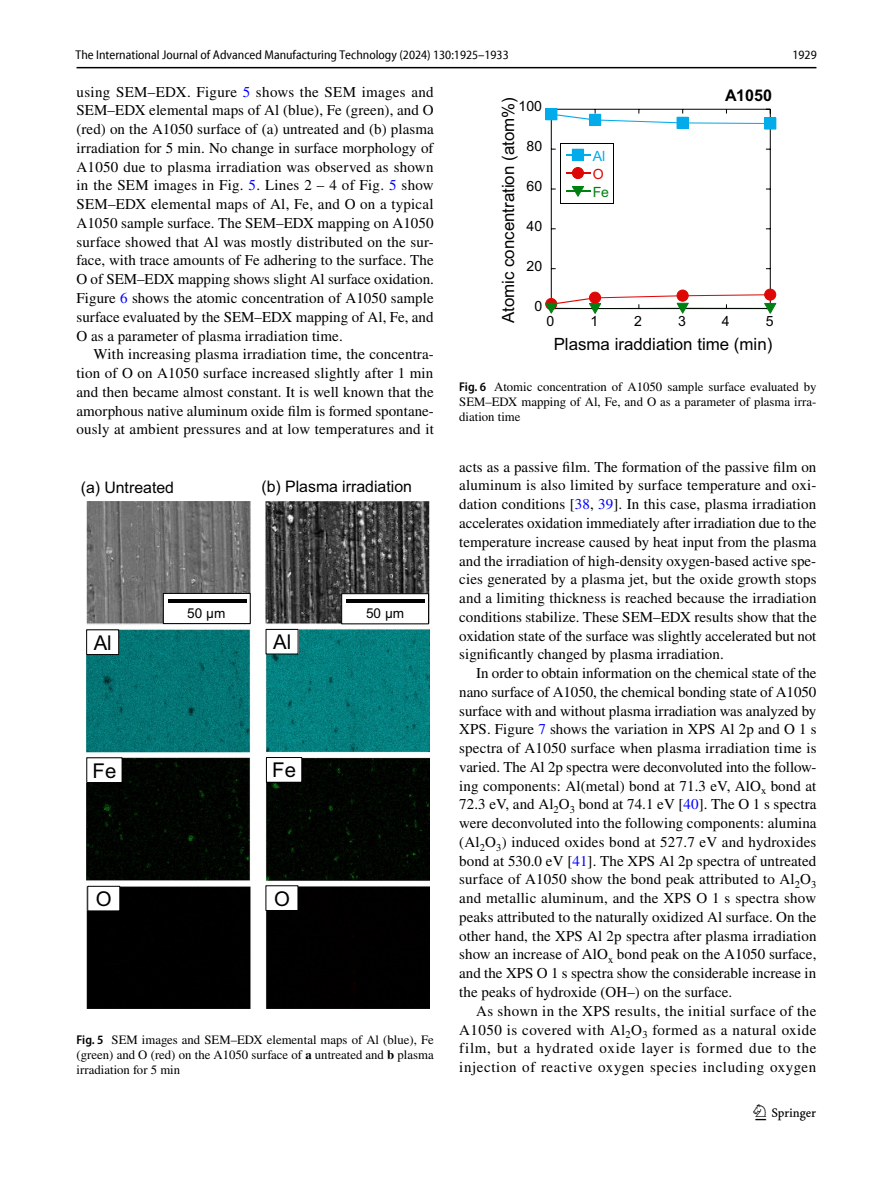
<style>
.page{position:relative;width:893px;height:1187px;background:#fff}
.page>*{position:absolute;margin:0;border:0;box-sizing:border-box;transform-origin:0 0}
.t1{font:22.5px "Springnew Regular 3";color:#000}
.t2{font:20.4px "Arial MT5";color:#000}
.t3{font:16.95px "Arial MT6";color:#000}
.t4{font:16.05px "Arial Bold MT5";color:#000}
.t5{font:15.9px "Arial MT5";color:#000}
.t6{font:15px/18.8px "STIX";letter-spacing:.005em;color:#000;text-align:justify}
.t7{font:14.1px "Arial MT6";color:#000}
.t8{font:14.1px "Arial MT6";color:#02abea}
.t9{font:14.1px "Arial MT6";color:#008011}
.t10{font:14.1px "Arial MT6";color:#dd0806}
.t11{font:13.65px "Arial MT5";letter-spacing:.005em;color:#000}
.t12{font:12.75px/15px "STIX";color:#000;text-align:justify}
.t13{font:semi-condensed 12.75px "Myriad Pro Unic";color:#000}
.s1{color:#00f}
.s2{font-family:"Myriad Pro";font-weight:600;font-stretch:semi-condensed}
.s3{font-weight:700}
</style>
<div class="page">
<hr style="left:77px;top:67px;width:739px;height:1px;background:#000">
<img style="left:87px;top:501px;width:343px;height:507px">
<div style="left:341px;top:593px;width:88px;height:31px;background:#fff;border:1px solid #000"></div>
<hr style="left:346px;top:599px;width:79px;height:4px;background:#000">
<div style="left:163px;top:593px;width:88px;height:31px;background:#fff;border:1px solid #000"></div>
<hr style="left:168px;top:599px;width:79px;height:3px;background:#000">
<svg style="left:86px;top:629px;width:216px;height:282px"></svg>
<hr style="left:551px;top:109px;width:1px;height:199px;background:#000">
<hr style="left:770px;top:109px;width:1px;height:199px;background:#000">
<svg style="left:545px;top:108px;width:232px;height:22px"></svg>
<div style="left:589px;top:292px;width:12px;height:11px;border:1px solid #dd0806;border-radius:50%"></div>
<div style="left:677px;top:290px;width:11px;height:11px;background:#dd0806;border-radius:50%"></div>
<div style="left:677px;top:290px;width:11px;height:11px;border:1px solid #dd0806;border-radius:50%"></div>
<div style="left:765px;top:289px;width:11px;height:11px;background:#dd0806;border-radius:50%"></div>
<div style="left:764px;top:289px;width:12px;height:11px;border:1px solid #dd0806;border-radius:50%"></div>
<svg style="left:545px;top:294px;width:231px;height:20px"></svg>
<hr style="left:560px;top:143px;width:1px;height:61px;background:#000">
<hr style="left:560px;top:203px;width:54px;height:1px;background:#000">
<hr style="left:613px;top:143px;width:1px;height:61px;background:#000">
<hr style="left:560px;top:143px;width:54px;height:1px;background:#000">
<svg style="left:566px;top:149px;width:24px;height:12px"></svg>
<svg style="left:566px;top:173px;width:24px;height:1px"></svg>
<div style="left:572px;top:167px;width:12px;height:12px;background:#dd0806;border-radius:50%"></div>
<div style="left:572px;top:167px;width:12px;height:12px;border:1px solid #dd0806;border-radius:50%"></div>
<svg style="left:566px;top:186px;width:24px;height:11px"></svg>
<p class="t13" style="left:76px;top:50px;width:435px">The International Journal of Advanced Manufacturing Technology (2024) 130:1925–1933</p>
<p class="t13" style="left:792px;top:50px;width:26px">1929</p>
<p class="t6" style="left:77px;top:83px;width:359px">using SEM–EDX. Figure <span class="s1">5</span> shows the SEM images and SEM–EDX elemental maps of Al (blue), Fe (green), and O (red) on the A1050 surface of (a) untreated and (b) plasma irradiation for 5 min. No change in surface morphology of A1050 due to plasma irradiation was observed as shown in the SEM images in Fig. <span class="s1">5</span>. Lines 2 – 4 of Fig. <span class="s1">5</span> show SEM–EDX elemental maps of Al, Fe, and O on a typical A1050 sample surface. The SEM–EDX mapping on A1050 surface showed that Al was mostly distributed on the sur&shy;face, with trace amounts of Fe adhering to the surface. The O of SEM–EDX mapping shows slight Al surface oxidation.<br>Figure <span class="s1">6</span> shows the atomic concentration of A1050 sample surface evaluated by the SEM–EDX mapping of Al, Fe, and O as a parameter of plasma irradiation time.</p>
<p class="t6" style="left:77px;top:346px;width:359px;text-indent:17px">With increasing plasma irradiation time, the concentra&shy;tion of O on A1050 surface increased slightly after 1 min and then became almost constant. It is well known that the amorphous native aluminum oxide film is formed spontane&shy;ously at ambient pressures and at low temperatures and it</p>
<p class="t5" style="left:81px;top:476px;width:95px">(a) Untreated</p>
<p class="t5" style="left:261px;top:475px;width:152px">(b) Plasma irradiation</p>
<p class="t11" style="left:187px;top:603px;width:40px">50 μm</p>
<p class="t11" style="left:366px;top:604px;width:40px">50 μm</p>
<h2 class="t2" style="left:94px;top:628px;width:20px">Al</h2>
<h2 class="t2" style="left:273px;top:628px;width:20px">Al</h2>
<h2 class="t2" style="left:93px;top:756px;width:25px">Fe</h2>
<h2 class="t2" style="left:272px;top:756px;width:25px">Fe</h2>
<h2 class="t2" style="left:96px;top:884px;width:17px">O</h2>
<h2 class="t2" style="left:274px;top:884px;width:17px">O</h2>
<p class="t12" style="left:77px;top:1032px;width:359px"><span class="s2">Fig. 5</span> SEM images and SEM–EDX elemental maps of Al (blue), Fe (green) and O (red) on the A1050 surface of <span class="s3">a</span> untreated and <span class="s3">b</span> plasma irradiation for 5 min</p>
<p class="t4" style="left:725px;top:83px;width:48px">A1050</p>
<p class="t3" style="left:496px;top:323px;width:227px;rotate:-90deg">A mo t mo t a (no i t a r t necnocc i % )</p>
<p class="t7" style="left:519px;top:97px;width:25px">100</p>
<p class="t7" style="left:526px;top:137px;width:17px">80</p>
<p class="t8" style="left:593px;top:146px;width:14px">Al</p>
<p class="t10" style="left:593px;top:164px;width:12px">O</p>
<p class="t9" style="left:593px;top:182px;width:18px">Fe</p>
<p class="t7" style="left:526px;top:176px;width:17px">60</p>
<p class="t7" style="left:526px;top:216px;width:17px">40</p>
<p class="t7" style="left:526px;top:256px;width:17px">20</p>
<p class="t7" style="left:534px;top:296px;width:9px">0</p>
<p class="t7" style="left:547px;top:311px;width:9px">0</p>
<p class="t7" style="left:590px;top:311px;width:9px">1</p>
<p class="t7" style="left:634px;top:311px;width:9px">2</p>
<p class="t7" style="left:678px;top:311px;width:9px">3</p>
<p class="t7" style="left:722px;top:311px;width:9px">4</p>
<p class="t7" style="left:766px;top:311px;width:9px">5</p>
<p class="t3" style="left:554px;top:332px;width:220px">Plasma iraddiation time (min)</p>
<p class="t12" style="left:459px;top:379px;width:359px"><span class="s2">Fig. 6</span> Atomic concentration of A1050 sample surface evaluated by SEM–EDX mapping of Al, Fe, and O as a parameter of plasma irra&shy;diation time</p>
<p class="t6" style="left:459px;top:458px;width:359px">acts as a passive film. The formation of the passive film on aluminum is also limited by surface temperature and oxi&shy;dation conditions [<span class="s1">38</span>, <span class="s1">39</span>]. In this case, plasma irradiation accelerates oxidation immediately after irradiation due to the temperature increase caused by heat input from the plasma and the irradiation of high-density oxygen-based active spe&shy;cies generated by a plasma jet, but the oxide growth stops and a limiting thickness is reached because the irradiation conditions stabilize. These SEM–EDX results show that the oxidation state of the surface was slightly accelerated but not significantly changed by plasma irradiation.</p>
<p class="t6" style="left:459px;top:664px;width:359px;text-indent:17px">In order to obtain information on the chemical state of the nano surface of A1050, the chemical bonding state of A1050 surface with and without plasma irradiation was analyzed by XPS. Figure <span class="s1">7</span> shows the variation in XPS Al 2p and O 1 s spectra of A1050 surface when plasma irradiation time is varied. The Al 2p spectra were deconvoluted into the follow&shy;ing components: Al(metal) bond at 71.3 eV, AlO<sub>x</sub> bond at 72.3 eV, and Al<sub>2</sub>O<sub>3</sub> bond at 74.1 eV [<span class="s1">40</span>]. The O 1 s spectra were deconvoluted into the following components: alumina (Al<sub>2</sub>O<sub>3</sub>) induced oxides bond at 527.7 eV and hydroxides bond at 530.0 eV [<span class="s1">41</span>]. The XPS Al 2p spectra of untreated surface of A1050 show the bond peak attributed to Al<sub>2</sub>O<sub>3 </sub>and metallic aluminum, and the XPS O 1 s spectra show peaks attributed to the naturally oxidized Al surface. On the other hand, the XPS Al 2p spectra after plasma irradiation show an increase of AlO<sub>x</sub> bond peak on the A1050 surface, and the XPS O 1 s spectra show the considerable increase in the peaks of hydroxide (OH–) on the surface.</p>
<p class="t6" style="left:459px;top:1002px;width:359px;text-indent:17px">As shown in the XPS results, the initial surface of the A1050 is covered with Al<sub>2</sub>O<sub>3</sub> formed as a natural oxide film, but a hydrated oxide layer is formed due to the injection of reactive oxygen species including oxygen</p>
<h1 class="t1" style="left:755px;top:1104px;width:62px">1 3</h1>
</div>
